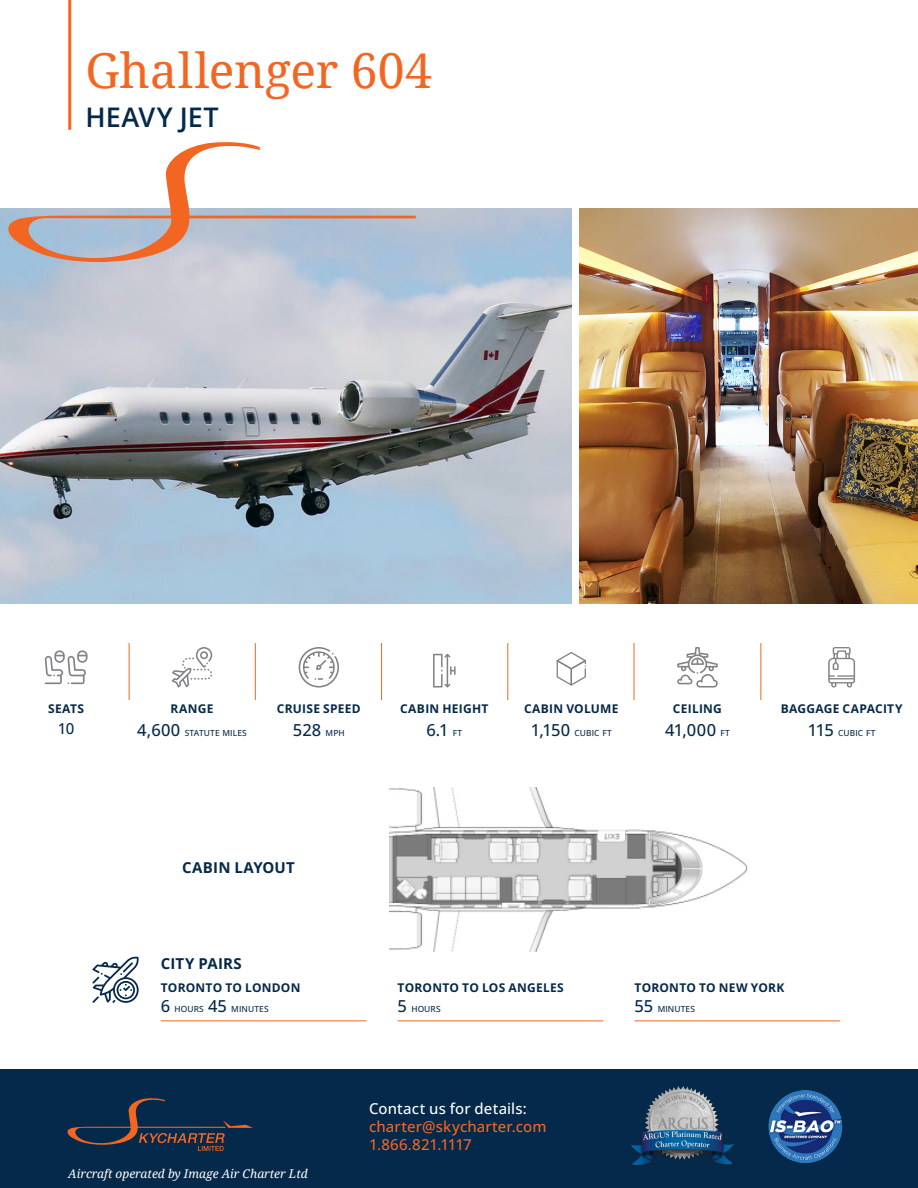
<style>
.page{position:relative;width:918px;height:1188px;background:#fff}
.page>*{position:absolute;margin:0;border:0;box-sizing:border-box;transform-origin:0 0}
.Heading-all_caps-2{font:48px "Noto Serif";color:#f36621}
.Heading-all_caps-2-2{font:600 27px "Open Sans";letter-spacing:.01em;color:#05294a}
.Body{font:500 16.5px "Open Sans";letter-spacing:.01em;color:#05294a}
.Bondy_-_no_bullet{font:500 15px/18px "Open Sans";letter-spacing:.005em;color:#f36621}
.Bondy_-_no_bullet-2{font:500 15px "Open Sans";letter-spacing:.005em;color:#fff}
.Heading-all_caps-2-3{font:700 15px "Open Sans";letter-spacing:.015em;color:#05294a}
.Body-2{font:500 15px "Open Sans";color:#05294a}
.Body-3{font:700 12px "Open Sans";letter-spacing:.02em;color:#05294a}
.t1{font:italic 12px "Noto Serif";color:#fff}
.Body-4{font:500 8.4px "Open Sans";letter-spacing:.01em;color:#05294a}
.s1{font-size:16.5px}
.s2{font-size:8.4px}
</style>
<div class="page">
<img style="left:0;top:208px;width:571px;height:396px">
<svg style="left:92px;top:956px;width:47px;height:47px"></svg>
<div style="left:0;top:1069px;width:918px;height:119px;background:#05294a"></div>
<img style="left:631px;top:1086px;width:103px;height:81px">
<img style="left:768px;top:1090px;width:75px;height:73px">
<svg style="left:67px;top:1098px;width:186px;height:53px"></svg>
<img style="left:389px;top:787px;width:359px;height:164px">
<svg style="left:45px;top:650px;width:43px;height:34px"></svg>
<svg style="left:172px;top:647px;width:40px;height:41px"></svg>
<svg style="left:677px;top:647px;width:41px;height:41px"></svg>
<hr style="left:129px;top:643px;width:1px;height:57px;background:#f36621">
<hr style="left:255px;top:643px;width:1px;height:57px;background:#f36621">
<hr style="left:381px;top:643px;width:1px;height:57px;background:#f36621">
<hr style="left:507px;top:643px;width:1px;height:57px;background:#f36621">
<hr style="left:634px;top:643px;width:1px;height:57px;background:#f36621">
<svg style="left:299px;top:647px;width:40px;height:41px"></svg>
<svg style="left:433px;top:654px;width:23px;height:34px"></svg>
<svg style="left:557px;top:652px;width:29px;height:34px"></svg>
<hr style="left:761px;top:643px;width:1px;height:57px;background:#f36621">
<hr style="left:161px;top:1020px;width:205px;height:1px;background:#f36621">
<hr style="left:398px;top:1021px;width:205px;height:1px;background:#f36621">
<hr style="left:635px;top:1021px;width:205px;height:1px;background:#f36621">
<hr style="left:68px;top:0;width:3px;height:130px;background:#f36621">
<svg style="left:6px;top:142px;width:410px;height:126px"></svg>
<svg style="left:828px;top:647px;width:27px;height:41px"></svg>
<img style="left:579px;top:208px;width:339px;height:396px">
<p class="Heading-all_caps-2" style="left:86px;top:38px;width:348px">Ghallenger 604</p>
<p class="Heading-all_caps-2-2" style="left:86px;top:99px;width:135px">HEAVY JET</p>
<p class="Body-3" style="left:48px;top:700px;width:38px">SEATS</p>
<p class="Body-2" style="left:58px;top:718px;width:18px">10</p>
<p class="Body-3" style="left:170px;top:700px;width:45px">RANGE</p>
<p class="Body-4" style="left:137px;top:727px;width:111px"><span class="s1">4,600</span> STATUTE MILES</p>
<p class="Body-3" style="left:277px;top:700px;width:85px">CRUISE SPEED</p>
<p class="Body" style="left:293px;top:719px;width:53px">528 <span class="s2">MPH</span></p>
<p class="Body-3" style="left:400px;top:700px;width:90px">CABIN HEIGHT</p>
<p class="Body" style="left:426px;top:719px;width:37px">6.1 <span class="s2">FT</span></p>
<p class="Body-3" style="left:524px;top:700px;width:96px">CABIN VOLUME</p>
<p class="Body-4" style="left:531px;top:727px;width:83px"><span class="s1">1,150</span> CUBIC FT</p>
<p class="Body-3" style="left:673px;top:700px;width:50px">CEILING</p>
<p class="Body" style="left:665px;top:719px;width:66px">41,000 <span class="s2">FT</span></p>
<p class="Body-3" style="left:781px;top:700px;width:123px">BAGGAGE CAPACITY</p>
<p class="Body-4" style="left:808px;top:727px;width:69px"><span class="s1">115</span> CUBIC FT</p>
<p class="Heading-all_caps-2-3" style="left:182px;top:857px;width:114px">CABIN LAYOUT</p>
<p class="Heading-all_caps-2-3" style="left:161px;top:953px;width:83px">CITY PAIRS</p>
<p class="Body-3" style="left:161px;top:979px;width:141px">TORONTO TO LONDON</p>
<p class="Body-4" style="left:161px;top:1003px;width:109px"><span class="s1">6</span> HOURS <span class="s1">45</span> MINUTES</p>
<p class="t1" style="left:68px;top:1165px;width:241px">Aircraft operated by Image Air Charter Ltd</p>
<p class="Body-3" style="left:398px;top:979px;width:168px">TORONTO TO LOS ANGELES</p>
<p class="Body-4" style="left:398px;top:1003px;width:45px"><span class="s1">5</span> HOURS</p>
<p class="Bondy_-_no_bullet-2" style="left:369px;top:1099px;width:159px">Contact us for details:</p>
<p class="Bondy_-_no_bullet" style="left:369px;top:1117px;width:179px">charter@skycharter.com<br>1.866.821.1117</p>
<p class="Body-3" style="left:635px;top:979px;width:151px">TORONTO TO NEW YORK</p>
<p class="Body-4" style="left:635px;top:1003px;width:62px"><span class="s1">55</span> MINUTES</p>
</div>
